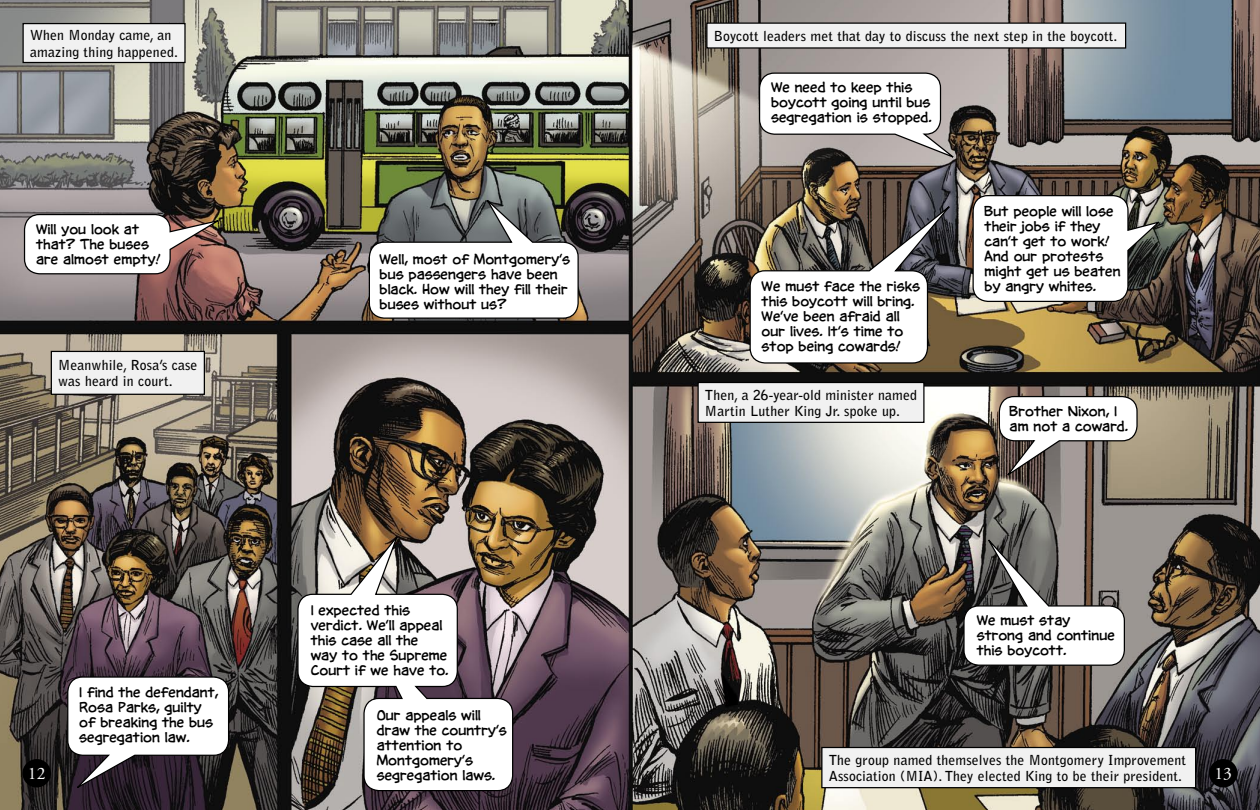
<style>
.page{position:relative;width:1260px;height:810px;background:#fff}
.page>*{position:absolute;margin:0;border:0;box-sizing:border-box;transform-origin:0 0}
.t1{font:17.5px "Adobe Garamond";color:#fff}
.narrative{font:700 13.75px/16.2px "Bell Gothic";letter-spacing:.01em;color:#000}
.dialogue{font:12.5px/15px "CC Tim Sale Lower PDD Regular";color:#000}
</style>
<div class="page">
<img style="left:0;top:0;width:1260px;height:810px">
<div style="left:22px;top:759px;width:29px;height:29px;background:#000;border-radius:50%"></div>
<div style="left:1209px;top:759px;width:29px;height:29px;background:#000;border-radius:50%"></div>
<div style="left:23px;top:24px;width:162px;height:38px;background:#f1f1f1"></div>
<div style="left:22px;top:23px;width:164px;height:40px;border:1px solid #000"></div>
<svg style="left:67px;top:676px;width:163px;height:117px"></svg>
<svg style="left:972px;top:194px;width:191px;height:107px"></svg>
<svg style="left:963px;top:531px;width:163px;height:134px"></svg>
<svg style="left:368px;top:194px;width:211px;height:124px"></svg>
<svg style="left:998px;top:395px;width:140px;height:85px"></svg>
<svg style="left:758px;top:72px;width:203px;height:89px"></svg>
<svg style="left:749px;top:198px;width:209px;height:165px"></svg>
<svg style="left:23px;top:213px;width:202px;height:61px"></svg>
<svg style="left:297px;top:530px;width:217px;height:261px"></svg>
<div style="left:51px;top:351px;width:153px;height:43px;background:#f1f1f1"></div>
<div style="left:51px;top:351px;width:154px;height:44px;border:1px solid #000"></div>
<div style="left:707px;top:23px;width:419px;height:25px;background:#f1f1f1"></div>
<div style="left:698px;top:382px;width:226px;height:40px;background:#f1f1f1"></div>
<div style="left:697px;top:382px;width:228px;height:41px;border:1px solid #000"></div>
<div style="left:822px;top:747px;width:374px;height:41px;background:#f1f1f1"></div>
<div style="left:821px;top:747px;width:375px;height:41px;border:1px solid #000"></div>
<p class="narrative" style="left:30px;top:27px;width:149px">When Monday came, an amazing thing happened.</p>
<p class="dialogue" style="left:36px;top:220px;width:126px">Will you look at that? The buses are almost empty!</p>
<p class="narrative" style="left:58px;top:357px;width:141px">Meanwhile, Rosa’s case was heard in court.</p>
<p class="dialogue" style="left:380px;top:250px;width:192px">Well, most of Montgomery’s bus passengers have been black. How will they fill their buses without us?</p>
<p class="dialogue" style="left:311px;top:601px;width:140px">I expected this verdict. We’ll appeal this case all the<br>way to the Supreme<br>Court if we have to.</p>
<p class="narrative" style="left:714px;top:28px;width:405px">Boycott leaders met that day to discuss the next step in the boycott.</p>
<p class="dialogue" style="left:771px;top:79px;width:162px">We need to keep this boycott going until bus segregation is stopped.</p>
<p class="dialogue" style="left:762px;top:278px;width:160px">We must face the risks this boycott will bring.<br>We’ve been afraid all our lives. It’s time to stop being cowards!</p>
<p class="narrative" style="left:705px;top:387px;width:214px">Then, a 26-year-old minister named<br>Martin Luther King Jr. spoke up.</p>
<p class="dialogue" style="left:985px;top:202px;width:138px">But people will lose their jobs if they can’t get to work!<br>And our protests might get us beaten by angry whites.</p>
<p class="dialogue" style="left:1010px;top:402px;width:120px">Brother Nixon, I am not a coward.</p>
<p class="dialogue" style="left:977px;top:612px;width:140px">We must stay strong and continue this boycott.</p>
<p class="dialogue" style="left:79px;top:684px;width:141px">I find the defendant,<br>Rosa Parks, guilty of breaking the bus segregation law.</p>
<p class="dialogue" style="left:377px;top:707px;width:132px">Our appeals will draw the country’s attention to<br>Montgomery’s segregation laws.</p>
<p class="narrative" style="left:829px;top:752px;width:359px">The group named themselves the Montgomery Improvement<br>Association (MIA). They elected King to be their president.</p>
<h1 class="t1" style="left:28px;top:764px;width:19px">12</h1>
<h1 class="t1" style="left:1215px;top:764px;width:19px">13</h1>
</div>
